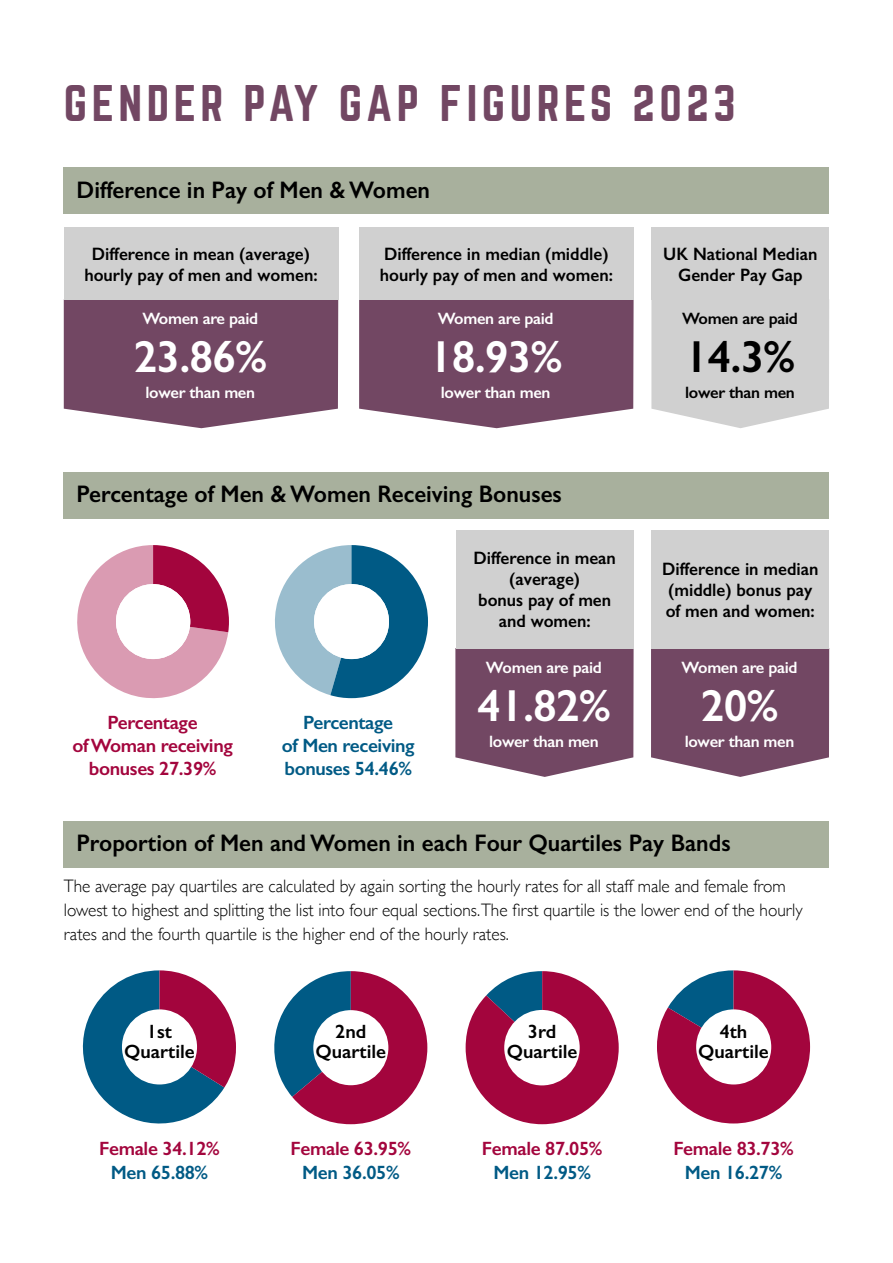
<style>
.page{position:relative;width:893px;height:1263px;background:#fff}
.page>*{position:absolute;margin:0;border:0;box-sizing:border-box;transform-origin:0 0}
.t1{font:45px "Norwester";letter-spacing:.1em;color:#724763}
.t2{font:600 45px "Gill Sans";letter-spacing:-.02em;color:#fff}
.t3{font:600 45px "Gill Sans";color:#000}
.t4{font:600 24px "Gill Sans";color:#000;scale:.96 1}
.t5{font:600 19.35px/23.1px "Gill Sans";letter-spacing:-.02em;color:#a3053d;text-align:center}
.t6{font:600 19.35px/23.1px "Gill Sans";letter-spacing:-.02em;color:#005a85;text-align:center}
.t7{font:600 19.35px/19.6px "Gill Sans";color:#000;text-align:center}
.t8{font:300 18px/24px "Gill Sans";color:#000;scale:.96 1}
.t9{font:600 18px/21px "Gill Sans";color:#000;text-align:center;scale:.96 1}
.t10{font:600 16.5px "Gill Sans";letter-spacing:-.02em;color:#fff}
.t11{font:600 16.5px "Gill Sans";letter-spacing:-.02em;color:#000}
</style>
<div class="page">
<svg style="left:657px;top:970px;width:153px;height:153px"></svg>
<div style="left:696px;top:1009px;width:75px;height:75px;background:#fff;border-radius:50%"></div>
<svg style="left:466px;top:971px;width:153px;height:153px"></svg>
<div style="left:504px;top:1010px;width:76px;height:75px;background:#fff;border-radius:50%"></div>
<svg style="left:274px;top:971px;width:153px;height:153px"></svg>
<div style="left:313px;top:1010px;width:75px;height:75px;background:#fff;border-radius:50%"></div>
<svg style="left:82px;top:970px;width:154px;height:154px"></svg>
<div style="left:122px;top:1009px;width:75px;height:75px;background:#fff;border-radius:50%"></div>
<div style="left:64px;top:168px;width:765px;height:46px;background:#a8b09d"></div>
<div style="left:64px;top:472px;width:765px;height:46px;background:#a8b09d"></div>
<div style="left:64px;top:821px;width:765px;height:46px;background:#a8b09d"></div>
<svg style="left:455px;top:648px;width:179px;height:129px;background:#7e5670"></svg>
<svg style="left:651px;top:648px;width:178px;height:129px;background:#7d566f"></svg>
<div style="left:456px;top:530px;width:178px;height:118px;background:#d0d0d0"></div>
<div style="left:651px;top:530px;width:178px;height:118px;background:#d0d0d0"></div>
<svg style="left:651px;top:300px;width:178px;height:128px;background:#d3d3d3"></svg>
<div style="left:651px;top:227px;width:178px;height:73px;background:#d0d0d0"></div>
<svg style="left:359px;top:300px;width:275px;height:128px;background:#7c556e"></svg>
<div style="left:359px;top:227px;width:275px;height:73px;background:#d0d0d0"></div>
<svg style="left:64px;top:300px;width:274px;height:128px;background:#7c546e"></svg>
<div style="left:64px;top:227px;width:274px;height:73px;background:#d0d0d0"></div>
<svg style="left:77px;top:545px;width:152px;height:154px"></svg>
<div style="left:116px;top:584px;width:74px;height:75px;background:#fff;border-radius:50%"></div>
<svg style="left:275px;top:545px;width:153px;height:153px"></svg>
<div style="left:314px;top:584px;width:75px;height:75px;background:#fff;border-radius:50%"></div>
<h1 class="t1" style="left:64px;top:82px;width:673px">GENDER PAY GAP FIGURES 2023</h1>
<h2 class="t4" style="left:77px;top:175px;width:370px">Difference in Pay of Men &amp; Women</h2>
<p class="t9" style="left:84px;top:243px;width:244px">Difference in mean (average) hourly pay of men and women:</p>
<p class="t10" style="left:142px;top:309px;width:117px">Women are paid</p>
<h1 class="t2" style="left:134px;top:330px;width:135px">23.86%</h1>
<p class="t10" style="left:145px;top:383px;width:111px">lower than men</p>
<p class="t9" style="left:380px;top:243px;width:244px;text-align:left">Difference in median (middle) hourly pay of men and women:</p>
<p class="t10" style="left:438px;top:309px;width:117px">Women are paid</p>
<h1 class="t2" style="left:429px;top:330px;width:135px">18.93%</h1>
<p class="t10" style="left:441px;top:383px;width:111px">lower than men</p>
<h2 class="t4" style="left:77px;top:480px;width:507px">Percentage of Men &amp; Women Receiving Bonuses</h2>
<p class="t9" style="left:663px;top:243px;width:162px">UK National Median<br>Gender Pay Gap</p>
<p class="t11" style="left:682px;top:309px;width:117px">Women are paid</p>
<h1 class="t3" style="left:685px;top:330px;width:112px">14.3%</h1>
<p class="t11" style="left:685px;top:383px;width:111px">lower than men</p>
<p class="t5" style="left:72px;top:711px;width:162px">Percentage<br>of Woman receiving bonuses 27.39%</p>
<p class="t6" style="left:282px;top:711px;width:134px">Percentage<br>of Men receiving bonuses 54.46%</p>
<p class="t9" style="left:473px;top:548px;width:150px">Difference in mean (average)<br>bonus pay of men and women:</p>
<p class="t9" style="left:662px;top:558px;width:164px;text-align:left">Difference in median (middle) bonus pay of men and women:</p>
<p class="t10" style="left:486px;top:657px;width:117px">Women are paid</p>
<h1 class="t2" style="left:477px;top:678px;width:135px">41.82%</h1>
<p class="t10" style="left:489px;top:731px;width:111px">lower than men</p>
<p class="t10" style="left:682px;top:657px;width:117px">Women are paid</p>
<h1 class="t2" style="left:701px;top:678px;width:79px">20%</h1>
<p class="t10" style="left:685px;top:731px;width:111px">lower than men</p>
<h2 class="t4" style="left:77px;top:829px;width:683px">Proportion of Men and Women in each Four Quartiles Pay Bands</h2>
<p class="t8" style="left:64px;top:874px;width:771px">The average pay quartiles are calculated by again sorting the hourly rates for all staff male and female from lowest to highest and splitting the list into four equal sections.The first quartile is the lower end of the hourly rates and the fourth quartile is the higher end of the hourly rates.</p>
<p class="t7" style="left:124px;top:1021px;width:72px">1st<br>Quartile</p>
<p class="t7" style="left:315px;top:1021px;width:72px">2nd<br>Quartile</p>
<p class="t7" style="left:507px;top:1021px;width:72px">3rd<br>Quartile</p>
<p class="t7" style="left:698px;top:1021px;width:72px">4th<br>Quartile</p>
<p class="t5" style="left:99px;top:1137px;width:122px">Female 34.12%</p>
<p class="t6" style="left:111px;top:1160px;width:99px">Men 65.88%</p>
<p class="t5" style="left:291px;top:1137px;width:122px">Female 63.95%</p>
<p class="t6" style="left:302px;top:1160px;width:99px">Men 36.05%</p>
<p class="t5" style="left:482px;top:1137px;width:122px">Female 87.05%</p>
<p class="t6" style="left:493px;top:1160px;width:99px">Men 12.95%</p>
<p class="t5" style="left:673px;top:1137px;width:122px">Female 83.73%</p>
<p class="t6" style="left:685px;top:1160px;width:99px">Men 16.27%</p>
</div>
